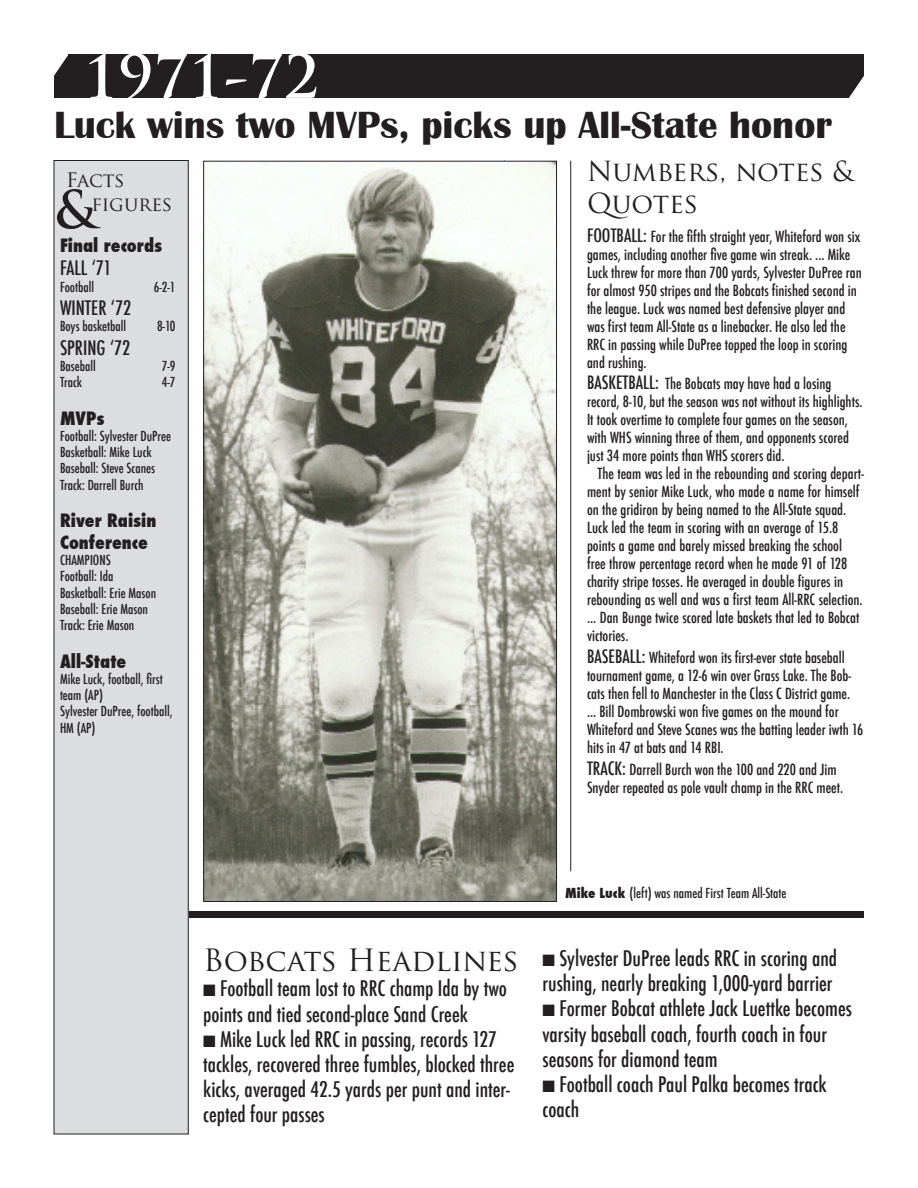
<style>
.page{position:relative;width:918px;height:1188px;background:#fff}
.page>*{position:absolute;margin:0;border:0;box-sizing:border-box;transform-origin:0 0}
.t1{font:700 58.5px "Trajan Pro";color:#fff}
.t2{font:700 51px "Trajan Pro";color:#231f20}
.t3{font:700 39px "Britannic";color:#231f20}
.t4{font:30px "Trajan Pro";color:#231f20}
.t5{font:27px/32.4px "Trajan Pro";color:#231f20}
.t6{font:500 condensed 21px/25.2px "Futura";color:#231f20}
.t7{font:500 condensed 19.5px "Futura";color:#231f20}
.t8{font:19.5px "Trajan Pro";color:#231f20}
.t9{font:800 condensed 18px/21.6px "Futura";color:#231f20}
.t10{font:500 condensed 15px/18px "Futura";color:#231f20}
.t11{font:500 condensed 13.5px/16.2px "Futura";color:#231f20}
.s1{font-size:18px}
.s2{font-weight:800}
</style>
<div class="page">
<div style="left:176px;top:911px;width:688px;height:7px;background:#231f20"></div>
<div style="left:54px;top:160px;width:134px;height:974px;background:#dcdddf"></div>
<div style="left:69px;top:54px;width:780px;height:43px;background:#231f20"></div>
<svg style="left:54px;top:54px;width:59px;height:44px"></svg>
<svg style="left:849px;top:76px;width:15px;height:21px"></svg>
<div style="left:54px;top:76px;width:15px;height:22px;background:#231f20"></div>
<div style="left:849px;top:54px;width:15px;height:22px;background:#231f20"></div>
<img style="left:205px;top:163px;width:350px;height:737px">
<hr style="left:570px;top:161px;width:1px;height:710px;background:#231f20">
<p class="t1" style="left:83px;top:40px;width:237px">1971-72</p>
<p class="t3" style="left:54px;top:103px;width:780px">Luck wins two MVPs, picks up All-State honor</p>
<p class="t8" style="left:66px;top:168px;width:60px">Facts</p>
<p class="t2" style="left:54px;top:178px;width:44px">&amp;</p>
<p class="t5" style="left:587px;top:155px;width:268px">Numbers, notes &amp;<br>Quotes</p>
<p class="t10" style="left:587px;top:227px;width:276px"><span class="s1">FOOTBALL:</span> For the fifth straight year, Whiteford won six games, including another five game win streak. ... Mike Luck threw for more than 700 yards, Sylvester DuPree ran for almost 950 stripes and the Bobcats finished second in the league. Luck was named best defensive player and was first team All-State as a linebacker. He also led the RRC in passing while DuPree topped the loop in scoring and rushing.</p>
<p class="t10" style="left:587px;top:375px;width:277px"><span class="s1">BASKETBALL:</span> The Bobcats may have had a losing record, 8-10, but the season was not without its highlights.<br>It took overtime to complete four games on the season, with WHS winning three of them, and opponents scored just 34 more points than WHS scorers did.</p>
<p class="t10" style="left:587px;top:465px;width:279px;text-indent:10px">The team was led in the rebounding and scoring depart&shy;ment by senior Mike Luck, who made a name for himself on the gridiron by being named to the All-State squad.<br>Luck led the team in scoring with an average of 15.8 points a game and barely missed breaking the school free throw percentage record when he made 91 of 128 charity stripe tosses. He averaged in double figures in rebounding as well and was a first team All-RRC selection. ... Dan Bunge twice scored late baskets that led to Bobcat victories.</p>
<p class="t10" style="left:587px;top:648px;width:278px"><span class="s1">BASEBALL:</span> Whiteford won its first-ever state baseball tournament game, a 12-6 win over Grass Lake. The Bob&shy;cats then fell to Manchester in the Class C District game.<br>... Bill Dombrowski won five games on the mound for Whiteford and Steve Scanes was the batting leader iwth 16 hits in 47 at bats and 14 RBI.</p>
<p class="t10" style="left:587px;top:760px;width:258px"><span class="s1">TRACK:</span> Darrell Burch won the 100 and 220 and Jim<br>Snyder repeated as pole vault champ in the RRC meet.</p>
<p class="t8" style="left:92px;top:191px;width:82px">figures</p>
<p class="t9" style="left:60px;top:235px;width:104px">Final records</p>
<p class="t7" style="left:60px;top:256px;width:53px">FALL ‘71</p>
<p class="t11" style="left:60px;top:279px;width:36px">Football</p>
<p class="t11" style="left:154px;top:279px;width:23px">6-2-1</p>
<p class="t7" style="left:60px;top:295px;width:73px">WINTER ‘72</p>
<p class="t11" style="left:60px;top:318px;width:68px">Boys basketball</p>
<p class="t11" style="left:157px;top:318px;width:20px">8-10</p>
<p class="t7" style="left:60px;top:335px;width:72px">SPRING ‘72</p>
<p class="t11" style="left:60px;top:358px;width:37px">Baseball</p>
<p class="t11" style="left:162px;top:358px;width:15px">7-9</p>
<p class="t11" style="left:60px;top:374px;width:24px">Track</p>
<p class="t11" style="left:162px;top:374px;width:15px">4-7</p>
<p class="t9" style="left:60px;top:407px;width:46px">MVPs</p>
<p class="t11" style="left:60px;top:428px;width:113px">Football: Sylvester DuPree</p>
<p class="t11" style="left:60px;top:444px;width:93px">Basketball: Mike Luck</p>
<p class="t11" style="left:60px;top:460px;width:97px">Baseball: Steve Scanes</p>
<p class="t11" style="left:60px;top:477px;width:85px">Track: Darrell Burch</p>
<p class="t9" style="left:60px;top:510px;width:98px">River Raisin<br>Conference</p>
<p class="t11" style="left:60px;top:552px;width:52px">CHAMPIONS</p>
<p class="t11" style="left:60px;top:568px;width:55px">Football: Ida</p>
<p class="t11" style="left:60px;top:585px;width:98px">Basketball: Erie Mason</p>
<p class="t11" style="left:60px;top:601px;width:90px">Baseball: Erie Mason</p>
<p class="t11" style="left:60px;top:617px;width:76px">Track: Erie Mason</p>
<p class="t9" style="left:60px;top:650px;width:68px">All-State</p>
<p class="t11" style="left:60px;top:671px;width:104px">Mike Luck, football, first team (AP)</p>
<p class="t11" style="left:60px;top:703px;width:114px">Sylvester DuPree, football,<br>HM (AP)</p>
<p class="t4" style="left:203px;top:941px;width:317px">Bobcats Headlines</p>
<p class="t6" style="left:203px;top:976px;width:305px">■ Football team lost to RRC champ Ida by two points and tied second-place Sand Creek</p>
<p class="t6" style="left:203px;top:1026px;width:313px">■ Mike Luck led RRC in passing, records 127 tackles, recovered three fumbles, blocked three kicks, averaged 42.5 yards per punt and inter&shy;cepted four passes</p>
<p class="t11" style="left:565px;top:885px;width:223px"><span class="s2">Mike Luck</span> (left) was named First Team All-State</p>
<p class="t6" style="left:543px;top:946px;width:296px">■ Sylvester DuPree leads RRC in scoring and rushing, nearly breaking 1,000-yard barrier</p>
<p class="t6" style="left:543px;top:996px;width:311px">■ Former Bobcat athlete Jack Luettke becomes varsity baseball coach, fourth coach in four seasons for diamond team</p>
<p class="t6" style="left:543px;top:1072px;width:286px">■ Football coach Paul Palka becomes track coach</p>
</div>
